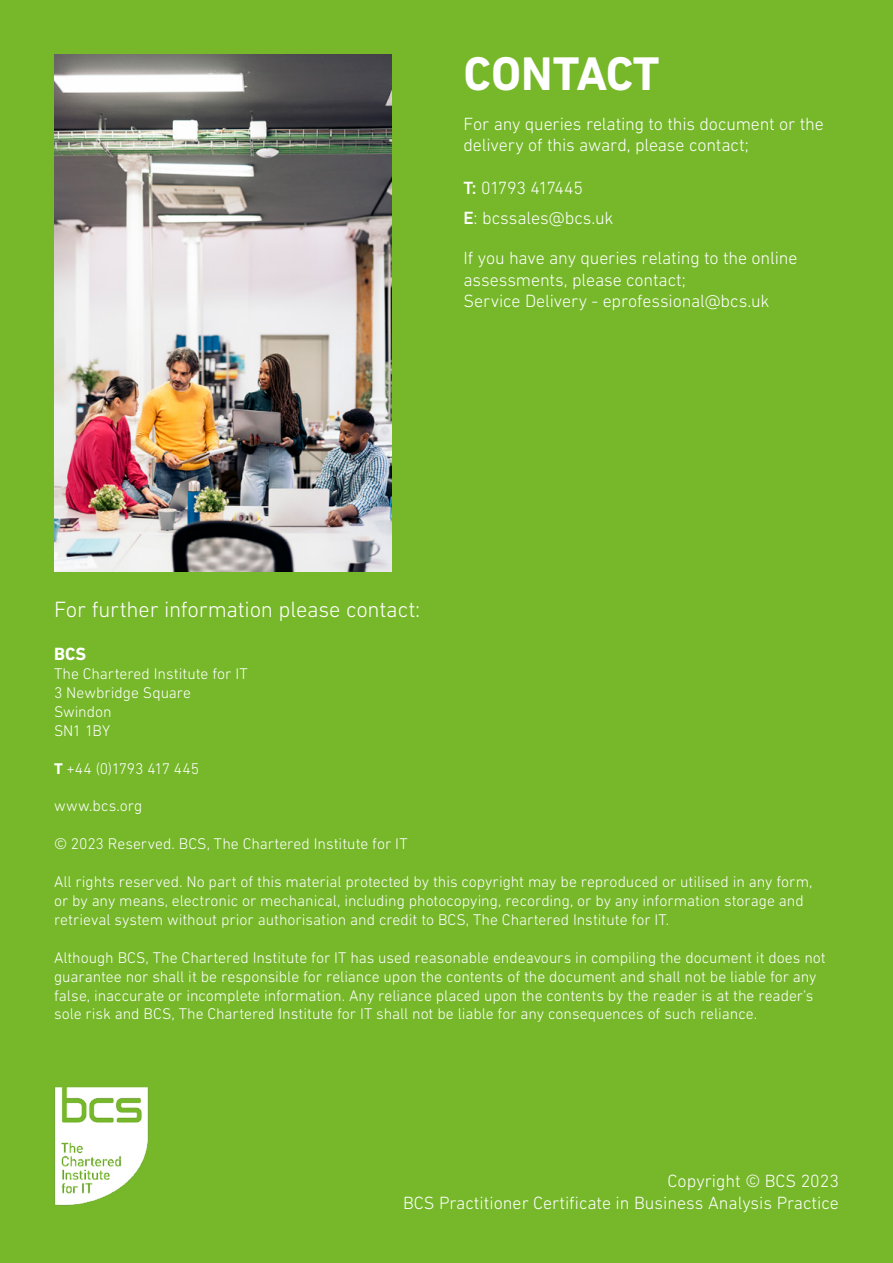
<style>
.page{position:relative;width:893px;height:1263px;background:#76b82a}
.page>*{position:absolute;margin:0;border:0;box-sizing:border-box;transform-origin:0 0}
.t1{font:700 48px "DIN Next LT Pro";letter-spacing:-.005em;color:#fff}
.t2{font:300 22.5px "DIN Next LT Pro";letter-spacing:-.01em;color:#fff}
.t3{font:300 18px/21.6px "DIN Next LT Pro";letter-spacing:-.005em;color:#fff}
.t4{font:300 18px "DIN Next LT Pro";letter-spacing:-.035em;color:#fff}
.t5{font:700 18px "DIN Next LT Pro";color:#fff}
.t6{font:300 15.75px/18.9px "DIN Next LT Pro";color:#fff}
.s1{font-weight:500}
.s2{font-weight:700}
</style>
<div class="page">
<img style="left:54px;top:1087px;width:95px;height:119px">
<img style="left:54px;top:54px;width:337px;height:518px">
<h1 class="t1" style="left:463px;top:46px;width:198px">CONTACT</h1>
<p class="t3" style="left:463px;top:112px;width:362px">For any queries relating to this document or the delivery of this award, please contact;</p>
<p class="t4" style="left:463px;top:178px;width:121px"><span class="s1">T:</span> 01793 417445</p>
<p class="t3" style="left:463px;top:207px;width:152px"><span class="s1">E</span>: bcssales@bcs.uk</p>
<p class="t3" style="left:463px;top:247px;width:335px">If you have any queries relating to the online assessments, please contact;<br>Service Delivery - eprofessional@bcs.uk</p>
<h2 class="t2" style="left:54px;top:596px;width:368px">For further information please contact:</h2>
<p class="t5" style="left:54px;top:644px;width:34px">BCS</p>
<p class="t6" style="left:54px;top:664px;width:195px">The Chartered Institute for IT<br>3 Newbridge Square<br>Swindon<br>SN1 1BY</p>
<p class="t6" style="left:54px;top:759px;width:147px"><span class="s2">T</span> +44 (0)1793 417 445</p>
<p class="t6" style="left:54px;top:796px;width:90px">www.bcs.org</p>
<p class="t6" style="left:54px;top:834px;width:355px">© 2023 Reserved. BCS, The Chartered Institute for IT</p>
<p class="t6" style="left:54px;top:872px;width:760px">All rights reserved. No part of this material protected by this copyright may be reproduced or utilised in any form, or by any means, electronic or mechanical, including photocopying, recording, or by any information storage and retrieval system without prior authorisation and credit to BCS, The Chartered Institute for IT.</p>
<p class="t6" style="left:54px;top:948px;width:773px">Although BCS, The Chartered Institute for IT has used reasonable endeavours in compiling the document it does not guarantee nor shall it be responsible for reliance upon the contents of the document and shall not be liable for any false, inaccurate or incomplete information. Any reliance placed upon the contents by the reader is at the reader’s sole risk and BCS, The Chartered Institute for IT shall not be liable for any consequences of such reliance.</p>
<p class="t3" style="left:403px;top:1170px;width:437px;text-align:right">Copyright © BCS 2023<br>BCS Practitioner Certificate in Business Analysis Practice</p>
</div>
